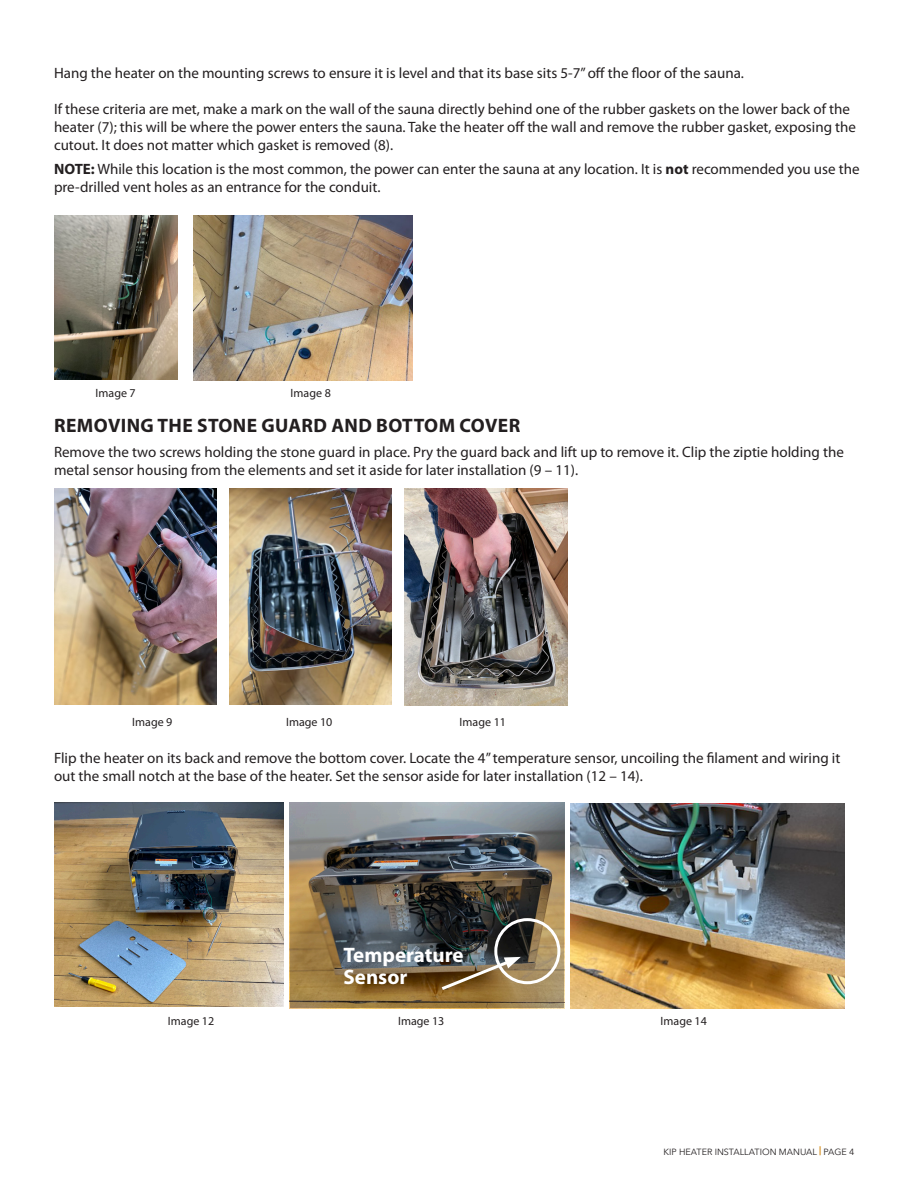
<style>
.page{position:relative;width:918px;height:1188px;background:#fff}
.page>*{position:absolute;margin:0;border:0;box-sizing:border-box;transform-origin:0 0}
.t1{font:700 21px "Myriad Pro";color:#fff}
.t2{font:700 19.5px "Myriad Pro";letter-spacing:.02em;color:#231f20}
.t3{font:15px/18px "Myriad Pro";color:#231f20}
.t4{font:12px "Myriad Pro";color:#231f20}
.t5{font:9px "Avenir Next";color:#231f20}
.s1{font-weight:700}
</style>
<div class="page">
<img style="left:54px;top:802px;width:230px;height:204px">
<img style="left:570px;top:803px;width:274px;height:206px">
<img style="left:290px;top:802px;width:274px;height:206px">
<svg style="left:438px;top:957px;width:83px;height:36px"></svg>
<div style="left:494px;top:918px;width:66px;height:66px;border:3px solid #fff;border-radius:50%"></div>
<img style="left:193px;top:216px;width:220px;height:164px">
<img style="left:54px;top:216px;width:123px;height:164px">
<img style="left:229px;top:488px;width:163px;height:217px">
<img style="left:54px;top:488px;width:162px;height:217px">
<img style="left:405px;top:489px;width:162px;height:217px">
<p class="t3" style="left:54px;top:63px;width:692px">Hang the heater on the mounting screws to ensure it is level and that its base sits 5-7”off the floor of the sauna.</p>
<p class="t3" style="left:54px;top:99px;width:804px">If these criteria are met, make a mark on the wall of the sauna directly behind one of the rubber gaskets on the lower back of the heater (7); this will be where the power enters the sauna. Take the heater off the wall and remove the rubber gasket, exposing the cutout. It does not matter which gasket is removed (8).</p>
<p class="t3" style="left:54px;top:160px;width:807px"><span class="s1">NOTE:</span> While this location is the most common, the power can enter the sauna at any location. It is <span class="s1">not</span> recommended you use the pre-drilled vent holes as an entrance for the conduit.</p>
<p class="t4" style="left:96px;top:386px;width:42px">Image 7</p>
<p class="t4" style="left:291px;top:386px;width:42px">Image 8</p>
<p class="t2" style="left:54px;top:413px;width:468px">REMOVING THE STONE GUARD AND BOTTOM COVER</p>
<p class="t3" style="left:54px;top:442px;width:791px">Remove the two screws holding the stone guard in place. Pry the guard back and lift up to remove it. Clip the ziptie holding the metal sensor housing from the elements and set it aside for later installation (9 – 11).</p>
<p class="t4" style="left:132px;top:714px;width:42px">Image 9</p>
<p class="t4" style="left:286px;top:714px;width:48px">Image 10</p>
<p class="t4" style="left:460px;top:714px;width:48px">Image 11</p>
<p class="t3" style="left:54px;top:748px;width:788px">Flip the heater on its back and remove the bottom cover. Locate the 4”temperature sensor, uncoiling the filament and wiring it out the small notch at the base of the heater. Set the sensor aside for later installation (12 – 14).</p>
<p class="t1" style="left:343px;top:941px;width:122px">Temperature</p>
<p class="t1" style="left:343px;top:963px;width:66px">Sensor</p>
<p class="t4" style="left:168px;top:1014px;width:48px">Image 12</p>
<p class="t4" style="left:398px;top:1014px;width:48px">Image 13</p>
<p class="t4" style="left:661px;top:1014px;width:48px">Image 14</p>
<p class="t5" style="left:664px;top:1144px;width:192px">KIP HEATER INSTALLATION MANUAL <sup>|</sup> PAGE 4</p>
</div>
